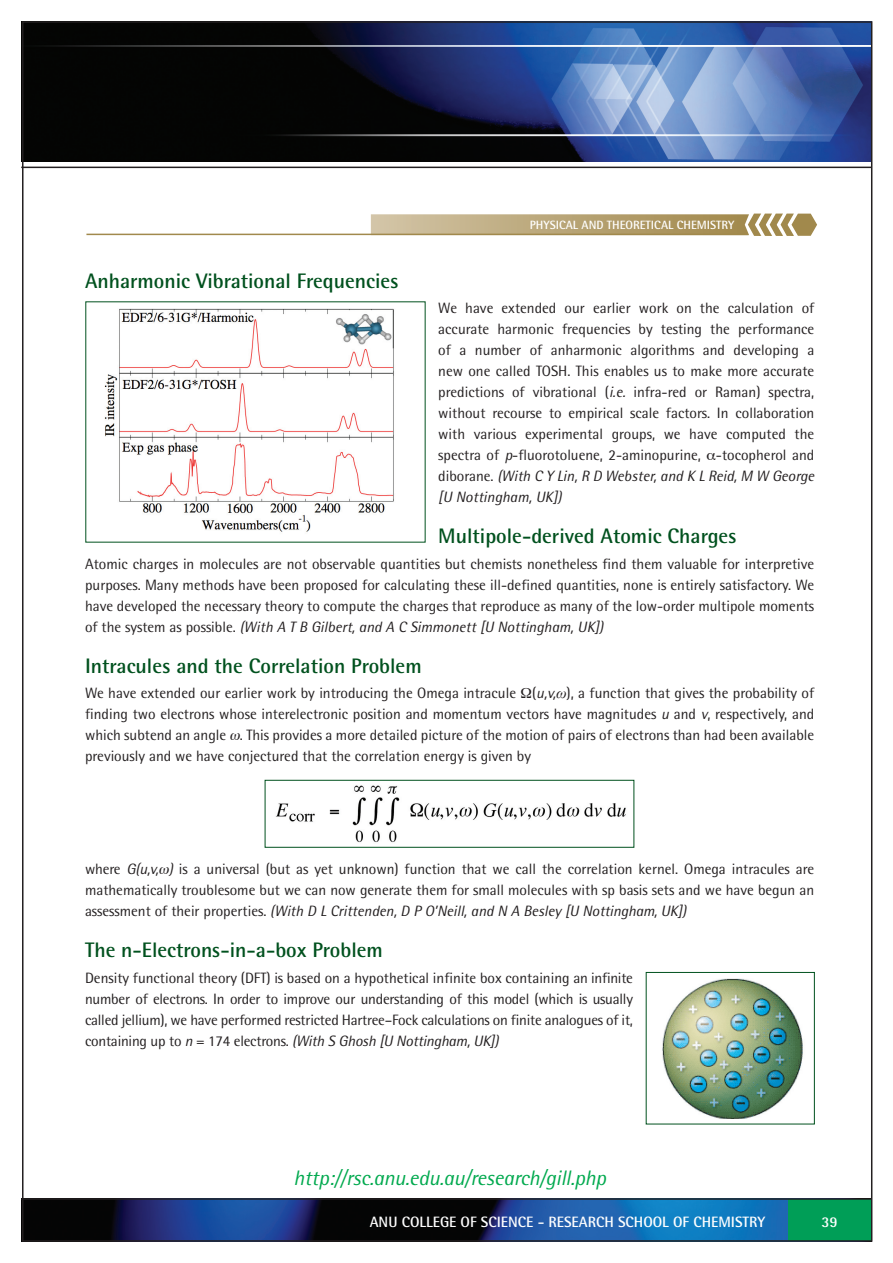
<style>
.page{position:relative;width:893px;height:1263px;background:#fff}
.page>*{position:absolute;margin:0;border:0;box-sizing:border-box;transform-origin:0 0}
.t1{font:700 21px "Rotis Semi Sans";color:#00511e}
.t2{font:italic 21px "Rotis Semi Sans";letter-spacing:-.01em;color:#00a94e}
.t3{font:15px/21px "Rotis Semi Sans";color:#231f20;text-align:justify}
.t4{font:700 15px "Rotis Semi Sans";color:#fff}
.t5{font:700 12px "Rotis Semi Sans";color:#fff}
.s1{font-style:italic}
.s2{font-family:"Times New Roman";font-style:italic}
</style>
<div class="page">
<img style="left:21px;top:1200px;width:767px;height:41px">
<div style="left:788px;top:1200px;width:84px;height:41px;background:#009e57"></div>
<hr style="left:21px;top:1198px;width:851px;height:2px;background:#231f20">
<hr style="left:21px;top:167px;width:851px;height:1px;background:#231f20">
<img style="left:21px;top:21px;width:848px;height:141px">
<svg style="left:371px;top:213px;width:446px;height:23px;background:#bfae84"></svg>
<hr style="left:86px;top:234px;width:662px;height:1px;background:#a1894c">
<img style="left:104px;top:308px;width:290px;height:224px">
<img style="left:275px;top:785px;width:351px;height:58px">
<div style="left:265px;top:780px;width:369px;height:68px;border:1px solid #00511e"></div>
<img style="left:662px;top:979px;width:141px;height:139px">
<div style="left:646px;top:972px;width:169px;height:152px;border:1px solid #00511e"></div>
<h1 class="t1" style="left:85px;top:268px;width:315px">Anharmonic Vibrational Frequencies</h1>
<p class="t5" style="left:530px;top:218px;width:206px">PHYSICAL AND THEORETICAL CHEMISTRY</p>
<p class="t3" style="left:438px;top:298px;width:378px">We have extended our earlier work on the calculation of accurate harmonic frequencies by testing the performance of a number of anharmonic algorithms and developing a new one called TOSH. This enables us to make more accurate predictions of vibrational (<span class="s1">i.e.</span> infra-red or Raman) spectra, without recourse to empirical scale factors. In collaboration with various experimental groups, we have computed the spectra of <span class="s1">p</span>-fluorotoluene, 2-aminopurine, -tocopherol and diborane. <span class="s1">(With C Y Lin, R D Webster, and K L Reid, M W George [U Nottingham, UK])</span></p>
<h1 class="t1" style="left:438px;top:523px;width:300px">Multipole-derived Atomic Charges</h1>
<p class="t3" style="left:85px;top:553px;width:731px">Atomic charges in molecules are not observable quantities but chemists nonetheless find them valuable for interpretive purposes. Many methods have been proposed for calculating these ill-defined quantities, none is entirely satisfactory. We have developed the necessary theory to compute the charges that reproduce as many of the low-order multipole moments of the system as possible. <span class="s1">(With A T B Gilbert, and A C Simmonett [U Nottingham, UK])</span></p>
<h1 class="t1" style="left:85px;top:653px;width:338px">Intracules and the Correlation Problem</h1>
<p class="t3" style="left:85px;top:682px;width:731px">We have extended our earlier work by introducing the Omega intracule (<span class="s1">u,v,</span><span class="s2">ω</span>), a function that gives the probability of finding two electrons whose interelectronic position and momentum vectors have magnitudes <span class="s1">u</span> and <span class="s1">v</span>, respectively, and which subtend an angle . This provides a more detailed picture of the motion of pairs of electrons than had been available previously and we have conjectured that the correlation energy is given by</p>
<p class="t3" style="left:85px;top:859px;width:731px">where <span class="s1">G(u,v, )</span> is a universal (but as yet unknown) function that we call the correlation kernel. Omega intracules are mathematically troublesome but we can now generate them for small molecules with sp basis sets and we have begun an assessment of their properties. <span class="s1">(With D L Crittenden, D P O’Neill, and N A Besley [U Nottingham, UK])</span></p>
<h1 class="t1" style="left:85px;top:937px;width:299px">The n-Electrons-in-a-box Problem</h1>
<p class="t3" style="left:85px;top:967px;width:549px">Density functional theory (DFT) is based on a hypothetical infinite box containing an infinite number of electrons. In order to improve our understanding of this model (which is usually called jellium), we have performed restricted Hartree–Fock calculations on finite analogues of it, containing up to <span class="s1">n</span> = 174 electrons. <span class="s1">(With S Ghosh [U Nottingham, UK])</span></p>
<h1 class="t2" style="left:293px;top:1165px;width:314px">http://rsc.anu.edu.au/research/gill.php</h1>
<p class="t4" style="left:370px;top:1213px;width:397px">ANU COLLEGE OF SCIENCE - RESEARCH SCHOOL OF CHEMISTRY</p>
<p class="t4" style="left:822px;top:1213px;width:18px">39</p>
</div>
